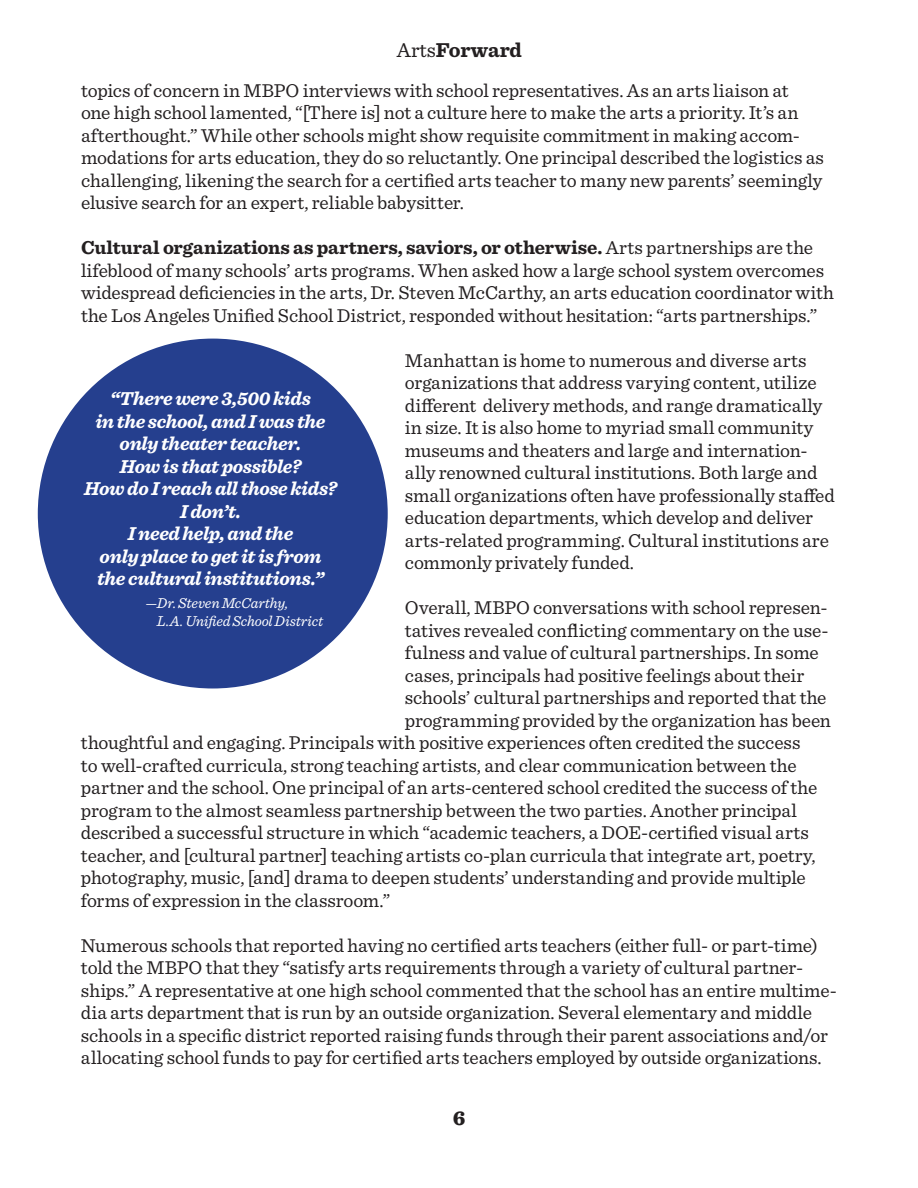
<style>
.page{position:relative;width:918px;height:1188px;background:#fff}
.page>*{position:absolute;margin:0;border:0;box-sizing:border-box;transform-origin:0 0}
.t1{font:700 21px "Sentinel";letter-spacing:-.005em;color:#231f20}
.t2{font:900 21px "Sentinel";color:#231f20}
.Plain_Text{font:19.5px/22.5px "Sentinel";letter-spacing:-.005em;color:#231f20}
.Plain_Text-2{font:italic 700 19.5px/22.5px "Sentinel";letter-spacing:-.02em;color:#fff;text-align:center}
.Plain_Text-3{font:italic 15px/18px "Sentinel";letter-spacing:-.015em;color:#fff}
.s1{font-weight:400}
.s2{font-weight:700}
</style>
<div class="page">
<div style="left:38px;top:339px;width:350px;height:349px;background:#253f8e;border-radius:50%"></div>
<p class="t1" style="left:397px;top:33px;width:127px"><span class="s1">Arts</span>Forward</p>
<p class="Plain_Text" style="left:81px;top:78px;width:744px">topics of concern in MBPO interviews with school representatives. As an arts liaison at<br>one high school lamented, “[There is] not a culture here to make the arts a priority. It’s an afterthought.” While other schools might show requisite commitment in making accom&shy;modations for arts education, they do so reluctantly. One principal described the logistics as challenging, likening the search for a certified arts teacher to many new parents’ seemingly elusive search for an expert, reliable babysitter.</p>
<p class="Plain_Text" style="left:81px;top:235px;width:754px"><span class="s2">Cultural organizations as partners, saviors, or otherwise.</span> Arts partnerships are the lifeblood of many schools’ arts programs. When asked how a large school system overcomes widespread deficiencies in the arts, Dr. Steven McCarthy, an arts education coordinator with the Los Angeles Unified School District, responded without hesitation: “arts partnerships.”</p>
<p class="Plain_Text" style="left:405px;top:348px;width:431px">Manhattan is home to numerous and diverse arts organizations that address varying content, utilize different delivery methods, and range dramatically in size. It is also home to myriad small community museums and theaters and large and internation&shy;ally renowned cultural institutions. Both large and small organizations often have professionally staffed education departments, which develop and deliver arts-related programming. Cultural institutions are commonly privately funded.</p>
<p class="Plain_Text" style="left:405px;top:595px;width:428px">Overall, MBPO conversations with school represen&shy;tatives revealed conflicting commentary on the use&shy;fulness and value of cultural partnerships. In some cases, principals had positive feelings about their schools’ cultural partnerships and reported that the programming provided by the organization has been</p>
<p class="Plain_Text" style="left:81px;top:730px;width:738px">thoughtful and engaging. Principals with positive experiences often credited the success to well-crafted curricula, strong teaching artists, and clear communication between the partner and the school. One principal of an arts-centered school credited the success of the program to the almost seamless partnership between the two parties. Another principal described a successful structure in which “academic teachers, a DOE-certified visual arts teacher, and [cultural partner] teaching artists co-plan curricula that integrate art, poetry, photography, music, [and] drama to deepen students’ understanding and provide multiple forms of expression in the classroom.”</p>
<p class="Plain_Text" style="left:81px;top:933px;width:757px">Numerous schools that reported having no certified arts teachers (either full- or part-time) told the MBPO that they “satisfy arts requirements through a variety of cultural partner&shy;ships.” A representative at one high school commented that the school has an entire multime&shy;dia arts department that is run by an outside organization. Several elementary and middle schools in a specific district reported raising funds through their parent associations and/or allocating school funds to pay for certified arts teachers employed by outside organizations.</p>
<p class="Plain_Text-2" style="left:96px;top:386px;width:232px">“There were 3,500 kids<br>in the school, and I was the only theater teacher.</p>
<p class="Plain_Text-2" style="left:120px;top:454px;width:183px">How is that possible?</p>
<p class="Plain_Text-2" style="left:84px;top:476px;width:254px">How do I reach all those kids?<br>I don’t.</p>
<p class="Plain_Text-2" style="left:97px;top:521px;width:229px">I need help, and the<br>only place to get it is from the cultural institutions.”</p>
<p class="Plain_Text-3" style="left:157px;top:593px;width:168px;text-indent:-12px">—Dr. Steven McCarthy,<br>L.A. Unified School District</p>
<p class="t2" style="left:453px;top:1101px;width:14px">6</p>
</div>
